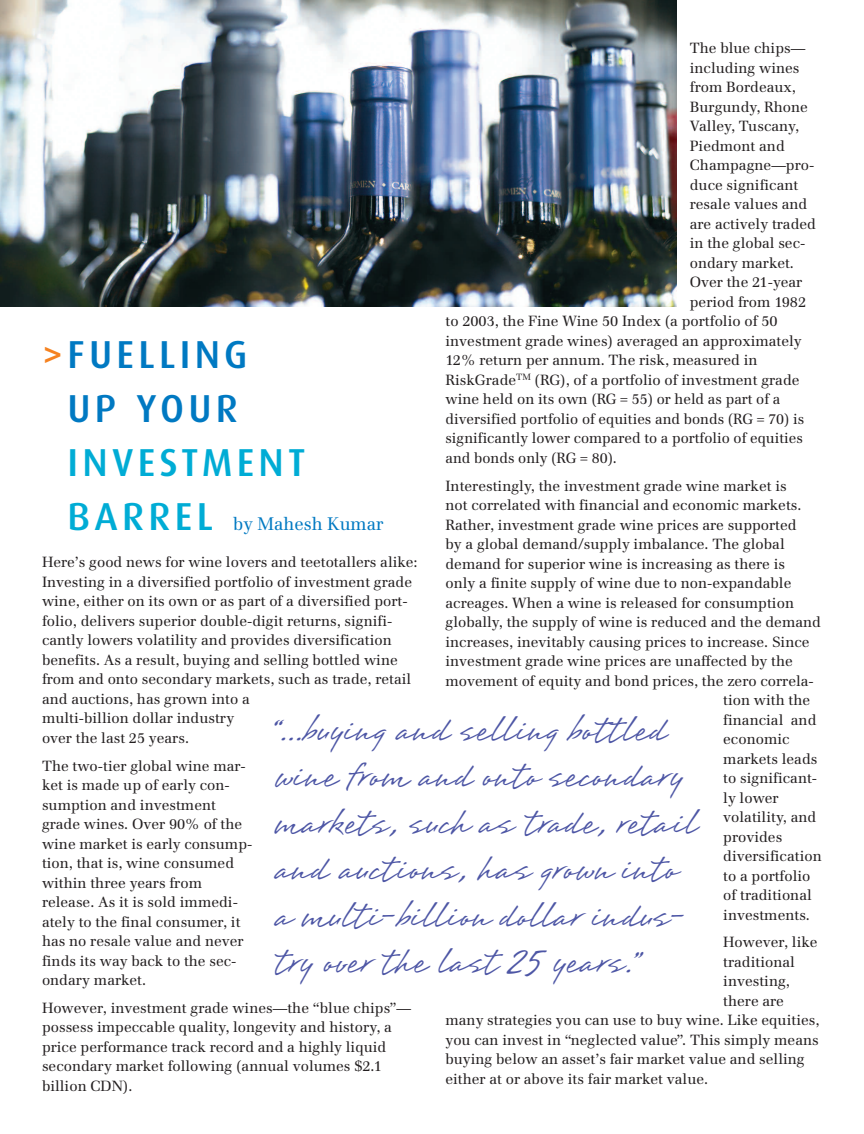
<style>
.page{position:relative;width:864px;height:1134px;background:#fff}
.page>*{position:absolute;margin:0;border:0;box-sizing:border-box;transform-origin:0 0}
.t1{font:43.5px/46.5px "Brisa";color:#4d56a5}
.t2{font:500 39px/54px "Dax";letter-spacing:.11em;color:#0079c2;text-align:center}
.t3{font:500 39px "Dax";letter-spacing:.11em;color:#00acd5}
.t4{font:18px "Emona";color:#0079c2}
.t5{font:14.7px/19.5px "Emona";color:#231f20}
.s1{color:#f58220}
.s2{font-family:"Dax";font-weight:500;font-size:39px;color:#00acd5}
</style>
<div class="page">
<hr style="left:0;top:0;width:1px;height:1134px;background:#eceece">
<img style="left:0;top:0;width:676px;height:306px">
<p class="t5" style="left:690px;top:39px;width:117px">The blue chips—</p>
<p class="t5" style="left:690px;top:58px;width:111px">including wines</p>
<p class="t5" style="left:690px;top:78px;width:108px">from Bordeaux,</p>
<p class="t5" style="left:690px;top:97px;width:120px">Burgundy, Rhone</p>
<p class="t5" style="left:690px;top:117px;width:111px">Valley, Tuscany,</p>
<p class="t5" style="left:690px;top:136px;width:97px">Piedmont and</p>
<p class="t5" style="left:690px;top:156px;width:126px">Champagne—pro-</p>
<p class="t5" style="left:690px;top:175px;width:110px">duce significant</p>
<p class="t5" style="left:690px;top:195px;width:119px">resale values and</p>
<p class="t5" style="left:690px;top:214px;width:128px">are actively traded</p>
<p class="t5" style="left:690px;top:234px;width:117px">in the global sec-</p>
<p class="t5" style="left:690px;top:253px;width:106px">ondary market.</p>
<p class="t5" style="left:690px;top:273px;width:114px">Over the 21-year</p>
<p class="t5" style="left:690px;top:292px;width:118px">period from 1982</p>
<p class="t5" style="left:446px;top:312px;width:334px">to 2003, the Fine Wine 50 Index (a portfolio of 50</p>
<p class="t5" style="left:446px;top:331px;width:358px">investment grade wines) averaged an approximately</p>
<p class="t5" style="left:446px;top:351px;width:314px">12% return per annum. The risk, measured in</p>
<p class="t5" style="left:446px;top:370px;width:356px">RiskGrade<sup>TM</sup> (RG), of a portfolio of investment grade</p>
<p class="t5" style="left:446px;top:390px;width:336px">wine held on its own (RG = 55) or held as part of a</p>
<p class="t5" style="left:446px;top:409px;width:360px">diversified portfolio of equities and bonds (RG = 70) is</p>
<p class="t5" style="left:446px;top:429px;width:359px">significantly lower compared to a portfolio of equities</p>
<p class="t5" style="left:446px;top:448px;width:173px">and bonds only (RG = 80).</p>
<p class="t5" style="left:446px;top:476px;width:343px">Interestingly, the investment grade wine market is</p>
<p class="t5" style="left:446px;top:495px;width:358px">not correlated with financial and economic markets.</p>
<p class="t5" style="left:446px;top:515px;width:353px">Rather, investment grade wine prices are supported</p>
<p class="t5" style="left:446px;top:534px;width:341px">by a global demand/supply imbalance. The global</p>
<p class="t5" style="left:446px;top:554px;width:341px">demand for superior wine is increasing as there is</p>
<p class="t5" style="left:446px;top:573px;width:347px">only a finite supply of wine due to non-expandable</p>
<p class="t5" style="left:446px;top:593px;width:350px">acreages. When a wine is released for consumption</p>
<p class="t5" style="left:446px;top:612px;width:377px">globally, the supply of wine is reduced and the demand</p>
<p class="t5" style="left:446px;top:632px;width:366px">increases, inevitably causing prices to increase. Since</p>
<p class="t5" style="left:446px;top:651px;width:349px">investment grade wine prices are unaffected by the</p>
<p class="t5" style="left:446px;top:671px;width:370px">movement of equity and bond prices, the zero correla-</p>
<p class="t5" style="left:723px;top:690px;width:89px">tion with the</p>
<p class="t5" style="left:723px;top:710px;width:95px">financial and</p>
<p class="t5" style="left:723px;top:729px;width:68px">economic</p>
<p class="t5" style="left:723px;top:749px;width:96px">markets leads</p>
<p class="t5" style="left:723px;top:768px;width:95px">to significant-</p>
<p class="t5" style="left:723px;top:788px;width:57px">ly lower</p>
<p class="t5" style="left:723px;top:807px;width:95px">volatility, and</p>
<p class="t5" style="left:723px;top:827px;width:61px">provides</p>
<p class="t5" style="left:723px;top:846px;width:100px">diversification</p>
<p class="t5" style="left:723px;top:866px;width:89px">to a portfolio</p>
<p class="t5" style="left:723px;top:885px;width:90px">of traditional</p>
<p class="t5" style="left:723px;top:905px;width:88px">investments.</p>
<p class="t5" style="left:723px;top:933px;width:96px">However, like</p>
<p class="t5" style="left:723px;top:952px;width:73px">traditional</p>
<p class="t5" style="left:723px;top:972px;width:68px">investing,</p>
<p class="t5" style="left:723px;top:991px;width:62px">there are</p>
<p class="t5" style="left:446px;top:1011px;width:376px">many strategies you can use to buy wine. Like equities,</p>
<p class="t5" style="left:446px;top:1030px;width:375px">you can invest in “neglected value”. This simply means</p>
<p class="t5" style="left:446px;top:1050px;width:361px">buying below an asset’s fair market value and selling</p>
<p class="t5" style="left:446px;top:1069px;width:264px">either at or above its fair market value.</p>
<h2 class="t2" style="left:42px;top:330px;width:207px"><span class="s1">&gt;</span>FUELLING<br>UP YOUR</h2>
<h2 class="t3" style="left:68px;top:445px;width:240px">INVESTMENT</h2>
<p class="t4" style="left:68px;top:513px;width:317px"><span class="s2">BARREL</span> by Mahesh Kumar</p>
<p class="t5" style="left:42px;top:553px;width:377px">Here’s good news for wine lovers and teetotallers alike:<br>Investing in a diversified portfolio of investment grade wine, either on its own or as part of a diversified port&shy;folio, delivers superior double-digit returns, signifi&shy;cantly lowers volatility and provides diversification benefits. As a result, buying and selling bottled wine from and onto secondary markets, such as trade, retail and auctions, has grown into a<br>multi-billion dollar industry<br>over the last 25 years.</p>
<p class="t5" style="left:42px;top:756px;width:212px">The two-tier global wine mar&shy;ket is made up of early con&shy;sumption and investment grade wines. Over 90% of the wine market is early consump&shy;tion, that is, wine consumed within three years from release. As it is sold immedi&shy;ately to the final consumer, it has no resale value and never finds its way back to the sec&shy;ondary market.</p>
<p class="t5" style="left:42px;top:998px;width:371px">However, investment grade wines—the “blue chips”— possess impeccable quality, longevity and history, a price performance track record and a highly liquid secondary market following (annual volumes $2.1 billion CDN).</p>
<h1 class="t1" style="left:274px;top:702px;width:424px">“...buying and selling bottled wine from and onto secondary markets, such as trade, retail and auctions, has grown into a multi-billion dollar indus&shy;try over the last 25 years.”</h1>
</div>
